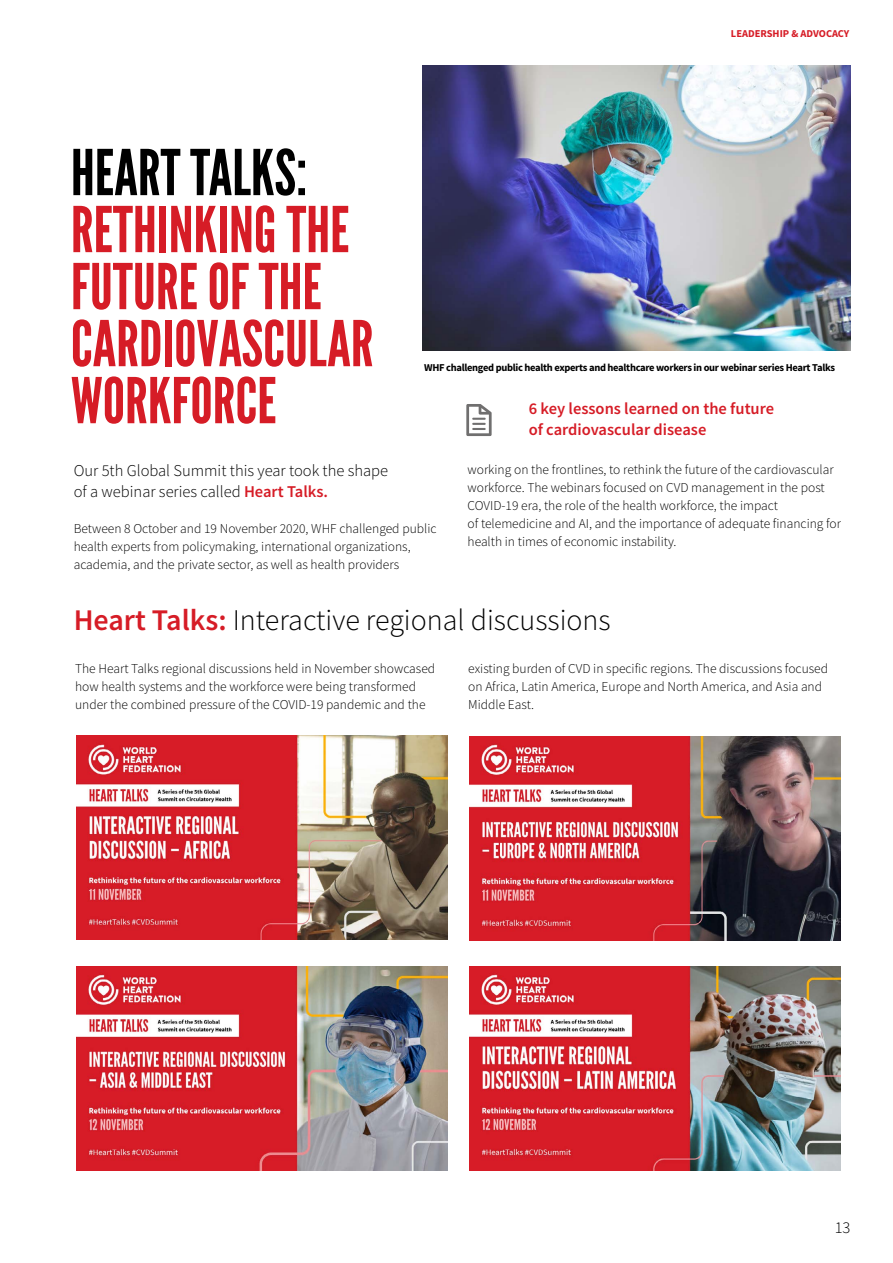
<style>
.page{position:relative;width:893px;height:1263px;background:#fff}
.page>*{position:absolute;margin:0;border:0;box-sizing:border-box;transform-origin:0 0}
.t1{font:63px/57px "League Gothic";color:#d61c26}
.t2{font:63px "League Gothic";color:#000}
.t3{font:300 30px "Source Sans Pro";color:#000}
.t4{font:300 16.5px/21px "Source Sans Pro";color:#000}
.t5{font:600 16.5px/21px "Source Sans Pro";color:#d61c26}
.t6{font:300 13.5px/18px "Source Sans Pro";color:#000}
.t7{font:700 10.5px "Source Sans Pro";letter-spacing:-.03em;color:#000}
.t8{font:700 10.5px "Source Sans Pro";color:#d61c26}
.s1{font-weight:600;color:#d61c26}
</style>
<div class="page">
<img style="left:77px;top:736px;width:371px;height:204px">
<img style="left:77px;top:966px;width:371px;height:204px">
<img style="left:469px;top:736px;width:371px;height:204px">
<img style="left:469px;top:966px;width:371px;height:204px">
<img style="left:422px;top:66px;width:428px;height:285px">
<svg style="left:466px;top:404px;width:26px;height:32px"></svg>
<h1 class="t2" style="left:71px;top:135px;width:238px">HEART TALKS:</h1>
<h1 class="t1" style="left:71px;top:202px;width:304px">RETHINKING THE<br>FUTURE OF THE<br>CARDIOVASCULAR<br>WORKFORCE</h1>
<p class="t8" style="left:731px;top:27px;width:120px">LEADERSHIP &amp; ADVOCACY</p>
<p class="t7" style="left:424px;top:361px;width:412px">WHF challenged public health experts and healthcare workers in our webinar series Heart Talks</p>
<p class="t5" style="left:529px;top:398px;width:247px">6 key lessons learned on the future of cardiovascular disease</p>
<p class="t4" style="left:74px;top:460px;width:316px">Our 5th Global Summit this year took the shape of a webinar series called <span class="s1">Heart Talks.</span></p>
<p class="t6" style="left:74px;top:519px;width:364px">Between 8 October and 19 November 2020, WHF challenged public health experts from policymaking, international organizations, academia, and the private sector, as well as health providers</p>
<p class="t6" style="left:468px;top:460px;width:375px">working on the frontlines, to rethink the future of the cardiovascular workforce. The webinars focused on CVD management in the post COVID-19 era, the role of the health workforce, the impact<br>of telemedicine and AI, and the importance of adequate financing for health in times of economic instability.</p>
<h2 class="t3" style="left:74px;top:601px;width:538px"><span class="s1">Heart Talks:</span> Interactive regional discussions</h2>
<p class="t6" style="left:75px;top:660px;width:362px">The Heart Talks regional discussions held in November showcased how health systems and the workforce were being transformed under the combined pressure of the COVID-19 pandemic and the</p>
<p class="t6" style="left:468px;top:660px;width:361px">existing burden of CVD in specific regions. The discussions focused on Africa, Latin America, Europe and North America, and Asia and<br>Middle East.</p>
<p class="t4" style="left:835px;top:1217px;width:17px">13</p>
</div>
